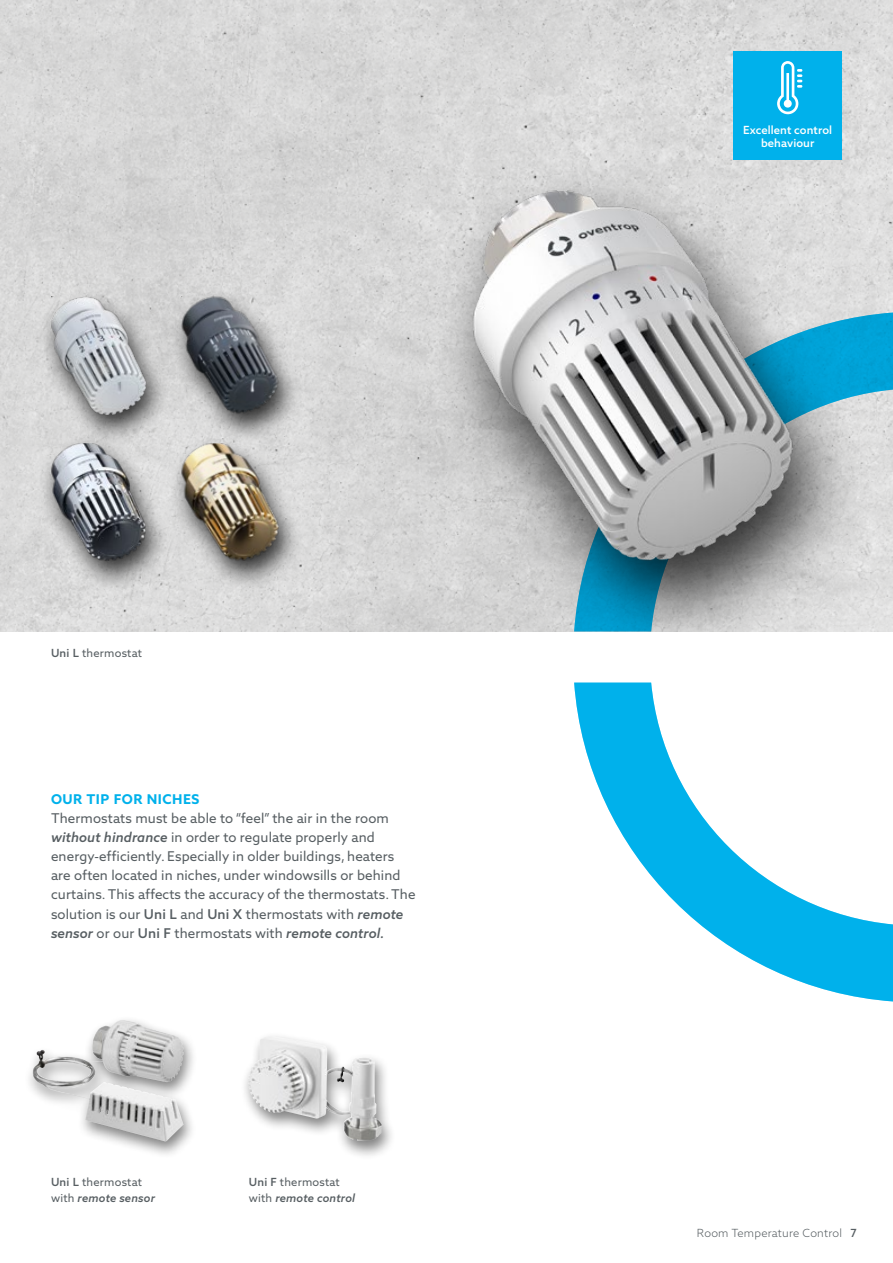
<style>
.page{position:relative;width:893px;height:1263px;background:#fff}
.page>*{position:absolute;margin:0;border:0;box-sizing:border-box;transform-origin:0 0}
.t1{font:13.5px/19.2px "Azo Sans 2";letter-spacing:.01em;color:#575e62}
.t2{font:700 13.5px "Azo Sans 2";letter-spacing:.035em;color:#00b1eb}
.t3{font:11.25px/15.9px "Azo Sans 2";letter-spacing:.02em;color:#575e62}
.t4{font:500 11.25px/12.8px "Azo Sans 2";letter-spacing:.01em;color:#fff;text-align:center}
.t5{font:300 11.25px "Azo Sans 2";letter-spacing:.02em;color:#575e62}
.s1{font-weight:500}
.s2{font-weight:500;font-style:italic}
</style>
<div class="page">
<img style="left:0;top:0;width:893px;height:631px">
<svg style="left:574px;top:313px;width:319px;height:688px"></svg>
<hr style="left:892px;top:313px;width:1px;height:77px;background:#00b1eb">
<hr style="left:892px;top:924px;width:1px;height:77px;background:#00b1eb">
<div style="left:24px;top:1014px;width:174px;height:145px;background:#000;opacity:.5"></div>
<img style="left:33px;top:1020px;width:151px;height:121px">
<div style="left:239px;top:1031px;width:158px;height:128px;background:#000;opacity:.5"></div>
<img style="left:248px;top:1036px;width:109px;height:104px">
<div style="left:733px;top:51px;width:109px;height:108px;background:#00b1eb"></div>
<div style="left:428px;top:164px;width:440px;height:467px;background:#000;opacity:.8"></div>
<img style="left:460px;top:177px;width:346px;height:396px">
<div style="left:168px;top:434px;width:135px;height:157px;background:#000;opacity:.8"></div>
<img style="left:181px;top:444px;width:97px;height:117px">
<div style="left:37px;top:434px;width:133px;height:157px;background:#000;opacity:.8"></div>
<img style="left:51px;top:445px;width:95px;height:116px">
<div style="left:168px;top:289px;width:134px;height:155px;background:#000;opacity:.8"></div>
<img style="left:181px;top:297px;width:97px;height:118px">
<div style="left:37px;top:288px;width:133px;height:157px;background:#000;opacity:.8"></div>
<img style="left:51px;top:297px;width:95px;height:118px">
<p class="t3" style="left:51px;top:645px;width:92px"><span class="s1">Uni L</span> thermostat</p>
<p class="t2" style="left:51px;top:791px;width:150px">OUR TIP FOR NICHES</p>
<p class="t1" style="left:51px;top:808px;width:366px">Thermostats must be able to “feel” the air in the room <span class="s2">without hindrance</span> in order to regulate properly and energy-efficiently. Especially in older buildings, heaters are often located in niches, under windowsills or behind curtains. This affects the accuracy of the thermostats. The solution is our <span class="s1">Uni L</span> and <span class="s1">Uni X</span> thermostats with <span class="s2">remote sensor</span> or our <span class="s1">Uni F</span> thermostats with <span class="s2">remote control.</span></p>
<p class="t3" style="left:51px;top:1174px;width:105px"><span class="s1">Uni L</span> thermostat with <span class="s2">remote sensor</span></p>
<p class="t3" style="left:249px;top:1174px;width:108px"><span class="s1">Uni F</span> thermostat with <span class="s2">remote control</span></p>
<p class="t4" style="left:743px;top:124px;width:90px">Excellent control behaviour</p>
<p class="t5" style="left:697px;top:1227px;width:161px">Room Temperature Control <span class="s1">7</span></p>
</div>
